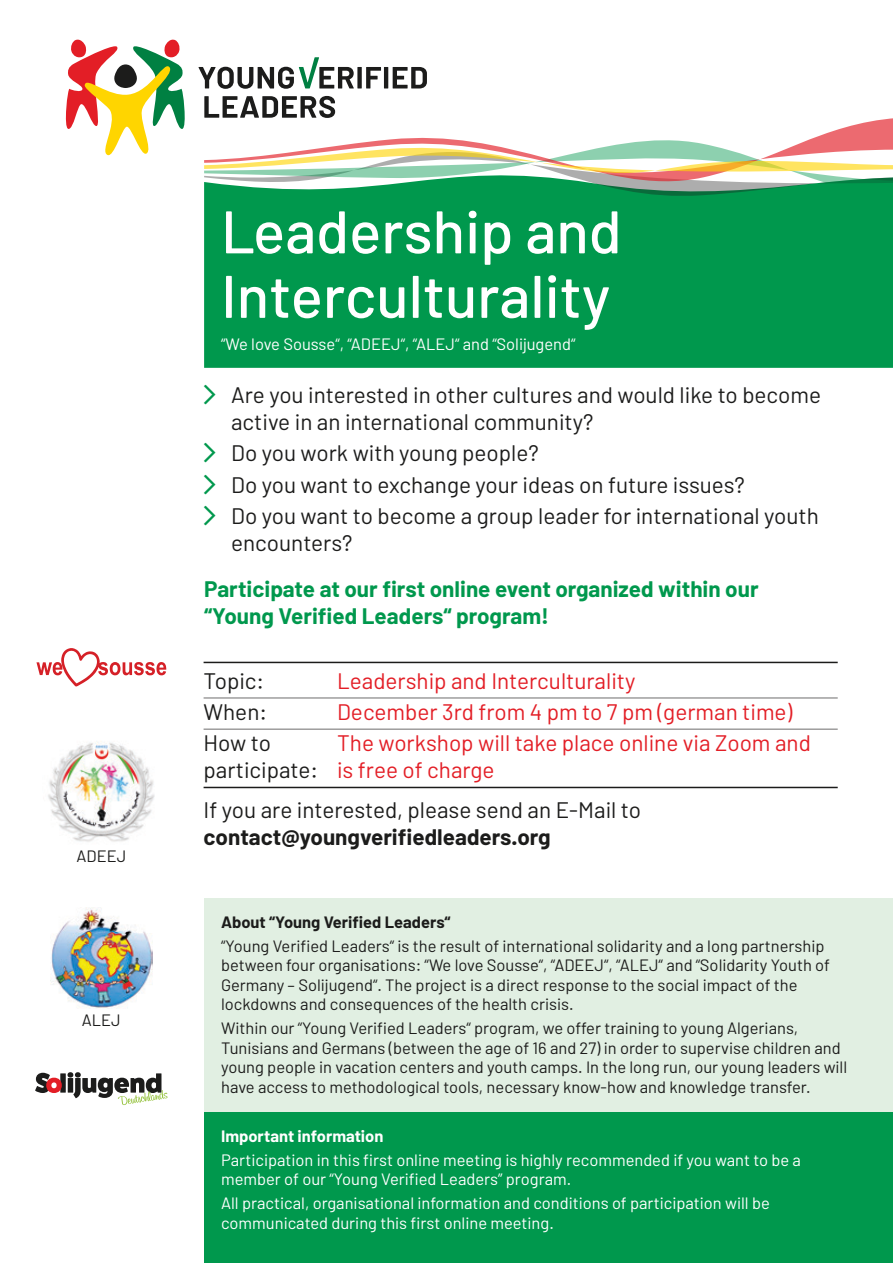
<style>
.page{position:relative;width:893px;height:1263px;background:#fff}
.page>*{position:absolute;margin:0;border:0;box-sizing:border-box;transform-origin:0 0}
.t1{font:500 60px/64.5px "Barlow";color:#fff}
.t2{font:22.5px/31.2px "Barlow";color:#1c1c1b}
.t3{font:22.5px/27px "Barlow";color:#e31e26}
.t4{font:700 22.5px/27px "Barlow";color:#00984d}
.t5{font:700 22.5px "Barlow";color:#1c1c1b}
.t6{font:16.5px/19.5px "Barlow";color:#1c1c1b}
.t7{font:16.5px/19.5px "Barlow";color:#fff}
.t8{font:700 16.5px "Barlow";color:#1c1c1b}
.t9{font:700 16.5px "Barlow";color:#fff}
.s1{color:#1c1c1b}
</style>
<div class="page">
<div style="left:204px;top:898px;width:689px;height:214px;background:#e1efe2"></div>
<div style="left:204px;top:198px;width:689px;height:170px;background:#00984d"></div>
<svg style="left:66px;top:40px;width:119px;height:115px"></svg>
<svg style="left:198px;top:57px;width:156px;height:32px"></svg>
<div style="left:357px;top:67px;width:5px;height:21px;background:#1c1c1b"></div>
<svg style="left:366px;top:67px;width:15px;height:21px"></svg>
<hr style="left:384px;top:67px;width:4px;height:21px;background:#1c1c1b">
<svg style="left:393px;top:67px;width:34px;height:21px"></svg>
<hr style="left:204px;top:662px;width:634px;height:1px;background:#1c1c1b">
<hr style="left:204px;top:697px;width:634px;height:2px;background:#9e9d9d">
<hr style="left:204px;top:728px;width:634px;height:2px;background:#9e9d9d">
<hr style="left:204px;top:787px;width:634px;height:1px;background:#1c1c1b">
<svg style="left:36px;top:648px;width:131px;height:39px"></svg>
<div style="left:60px;top:1073px;width:6px;height:19px;background:#1c1c1b"></div>
<svg style="left:35px;top:1073px;width:27px;height:20px"></svg>
<svg style="left:68px;top:1072px;width:100px;height:33px"></svg>
<svg style="left:204px;top:96px;width:689px;height:102px"></svg>
<div style="left:204px;top:1112px;width:689px;height:151px;background:#00984d"></div>
<img style="left:48px;top:741px;width:107px;height:101px">
<img style="left:50px;top:908px;width:102px;height:101px">
<p class="t6" style="left:76px;top:846px;width:51px">ADEEJ</p>
<p class="t6" style="left:82px;top:1010px;width:40px">ALEJ</p>
<h1 class="t1" style="left:221px;top:198px;width:402px">Leadership and<br>Interculturality</h1>
<p class="t7" style="left:221px;top:334px;width:356px">“We love Sousse“, “ADEEJ“, “ALEJ“ and “Solijugend“</p>
<h2 class="t2" style="left:231px;top:381px;width:591px;line-height:27px">Are you interested in other cultures and would like to become active in an international community?</h2>
<h2 class="t2" style="left:231px;top:437px;width:589px">Do you work with young people?<br>Do you want to exchange your ideas on future issues?<br>Do you want to become a group leader for international youth</h2>
<h2 class="t2" style="left:231px;top:526px;width:123px">encounters?</h2>
<h2 class="t4" style="left:204px;top:575px;width:556px">Participate at our first online event organized within our “Young Verified Leaders“ program!</h2>
<h2 class="t2" style="left:204px;top:664px;width:62px">Topic:</h2>
<h2 class="t3" style="left:337px;top:666px;width:300px">Leadership and Interculturality</h2>
<h2 class="t2" style="left:204px;top:696px;width:65px">When:</h2>
<h2 class="t3" style="left:337px;top:698px;width:457px">December 3rd from 4 pm to 7 pm (german time)</h2>
<h2 class="t2" style="left:204px;top:727px;width:69px">How to</h2>
<h2 class="t3" style="left:204px;top:729px;width:609px;text-indent:133px">The workshop will take place online via Zoom and <span class="s1">participate:</span> is free of charge</h2>
<h2 class="t2" style="left:204px;top:794px;width:439px">If you are interested, please send an E-Mail to</h2>
<h2 class="t5" style="left:204px;top:823px;width:348px">contact@youngverifiedleaders.org</h2>
<p class="t8" style="left:221px;top:912px;width:231px">About “Young Verified Leaders“</p>
<p class="t6" style="left:221px;top:935px;width:610px">“Young Verified Leaders“ is the result of international solidarity and a long partnership between four organisations: “We love Sousse“, “ADEEJ“, “ALEJ“ and “Solidarity Youth of Germany – Solijugend“. The project is a direct response to the social impact of the lockdowns and consequences of the health crisis.</p>
<p class="t6" style="left:221px;top:1018px;width:628px">Within our “Young Verified Leaders“ program, we offer training to young Algerians, Tunisians and Germans (between the age of 16 and 27) in order to supervise children and young people in vacation centers and youth camps. In the long run, our young leaders will have access to methodological tools, necessary know-how and knowledge transfer.</p>
<p class="t9" style="left:221px;top:1126px;width:164px">Important information</p>
<p class="t7" style="left:221px;top:1150px;width:581px">Participation in this first online meeting is highly recommended if you want to be a member of our “Young Verified Leaders” program.</p>
<p class="t7" style="left:221px;top:1193px;width:550px">All practical, organisational information and conditions of participation will be communicated during this first online meeting.</p>
</div>
